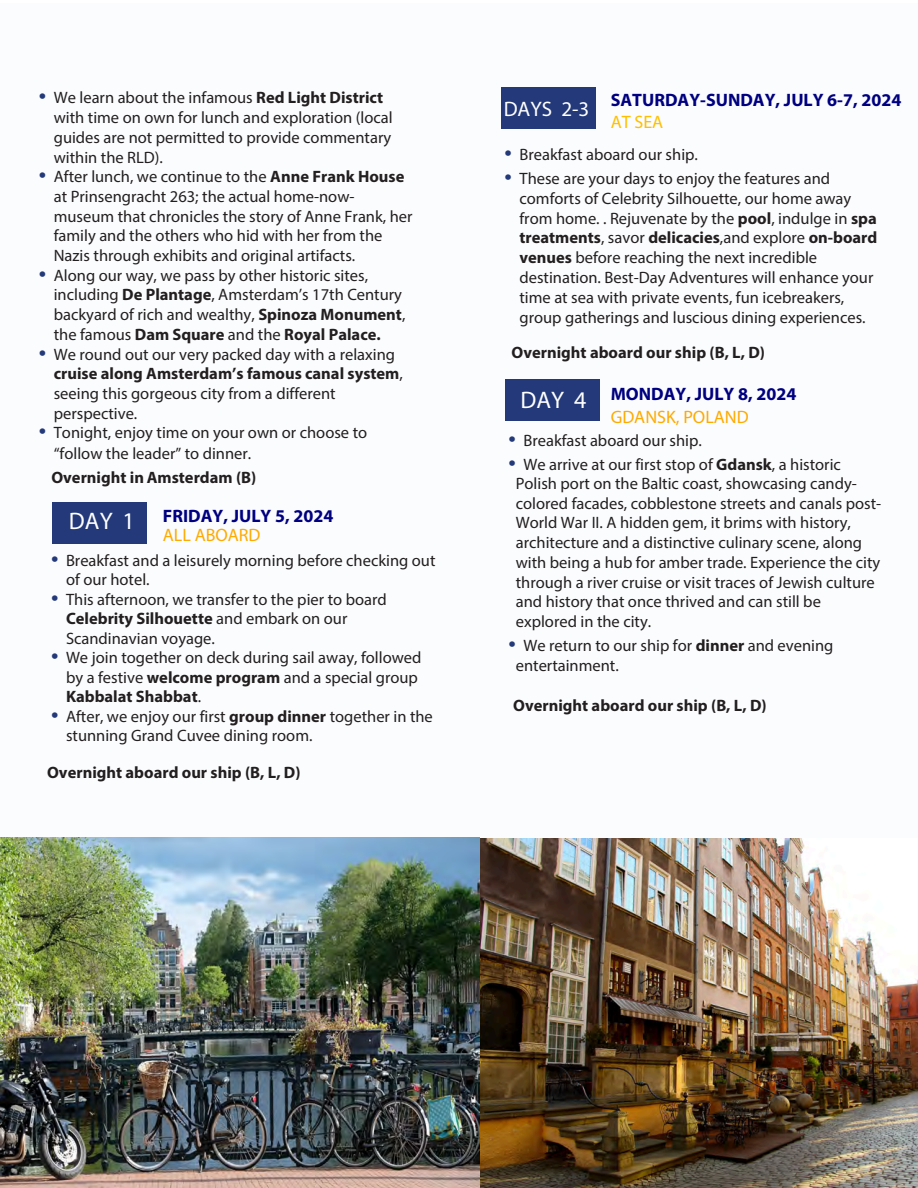
<style>
.page{position:relative;width:918px;height:1188px;background:#fff}
.page>*{position:absolute;margin:0;border:0;box-sizing:border-box;transform-origin:0 0}
.t1{font:24px "Myriad Pro";color:#fff}
.Day_Shading{font:21px "Myriad Pro";color:#fff}
.Day_Tile{font:700 18px/21.6px "Myriad Pro";color:#000080}
.t2{font:18px "Myriad Pro";color:#fa0}
.t3{font:16.5px/19.6px "Myriad Pro";color:#231f20}
.t4{font:700 16.5px "Myriad Pro";color:#231f20}
.s1{font-size:26.4px;color:#233979}
.s2{font-weight:700}
.s3{font-weight:400;font-size:24px;color:#fff}
.s4{font-weight:400;color:#fa0}
.s5{font-weight:400;color:#ffbf00}
</style>
<div class="page">
<div style="left:0;top:3px;width:918px;height:1185px;background:#fafcfe"></div>
<div style="left:501px;top:87px;width:95px;height:42px;background:#233979"></div>
<div style="left:52px;top:502px;width:95px;height:42px;background:#233979"></div>
<img style="left:479px;top:839px;width:439px;height:349px">
<div style="left:505px;top:379px;width:95px;height:41px;background:#233979"></div>
<img style="left:0;top:838px;width:479px;height:350px">
<p class="t3" style="left:54px;top:88px;width:340px;text-indent:-15px"><span class="s1">•</span> We learn about the infamous <span class="s2">Red Light District </span>with time on own for lunch and exploration (local guides are not permitted to provide commentary within the RLD).</p>
<p class="t3" style="left:54px;top:167px;width:360px;text-indent:-15px"><span class="s1">•</span> After lunch, we continue to the <span class="s2">Anne Frank House </span>at Prinsengracht 263; the actual home-now&shy;museum that chronicles the story of Anne Frank, her family and the others who hid with her from the Nazis through exhibits and original artifacts.</p>
<p class="t3" style="left:54px;top:265px;width:353px;text-indent:-15px"><span class="s1">•</span> Along our way, we pass by other historic sites, including <span class="s2">De Plantage</span>, Amsterdam’s 17th Century backyard of rich and wealthy, <span class="s2">Spinoza Monument</span>, the famous <span class="s2">Dam Square</span> and the <span class="s2">Royal Palace.</span></p>
<p class="t3" style="left:54px;top:344px;width:351px;text-indent:-15px"><span class="s1">•</span> We round out our very packed day with a relaxing <span class="s2">cruise along Amsterdam’s famous canal system</span>, seeing this gorgeous city from a different perspective.</p>
<p class="t3" style="left:54px;top:422px;width:315px;line-height:20.4px;text-indent:-15px"><span class="s1">•</span> Tonight, enjoy time on your own or choose to “follow the leader” to dinner.</p>
<p class="t4" style="left:51px;top:466px;width:206px">Overnight in Amsterdam (B)</p>
<p class="Day_Tile" style="left:163px;top:506px;width:172px;line-height:18.9px;text-indent:-94px"><span class="s3">DAY 1</span> FRIDAY, JULY 5, 2024<br><span class="s4">ALL ABOARD</span></p>
<p class="t3" style="left:66px;top:551px;width:371px;line-height:19px;text-indent:-15px"><span class="s1">•</span> Breakfast and a leisurely morning before checking out of our hotel.</p>
<p class="t3" style="left:66px;top:590px;width:322px;text-indent:-15px"><span class="s1">•</span> This afternoon, we transfer to the pier to board<br><span class="s2">Celebrity Silhouette</span> and embark on our<br>Scandinavian voyage.</p>
<p class="t3" style="left:66px;top:648px;width:357px;text-indent:-15px"><span class="s1">•</span> We join together on deck during sail away, followed by a festive <span class="s2">welcome program</span> and a special group<br><span class="s2">Kabbalat Shabbat</span>.</p>
<p class="t3" style="left:66px;top:707px;width:368px;line-height:18.9px;text-indent:-15px"><span class="s1">•</span> After, we enjoy our first <span class="s2">group dinner</span> together in the stunning Grand Cuvee dining room.</p>
<p class="t4" style="left:47px;top:761px;width:255px">Overnight aboard our ship (B, L, D)</p>
<p class="Day_Tile" style="left:611px;top:89px;width:292px">SATURDAY-SUNDAY, JULY 6-7, 2024<br><span class="s5">AT SEA</span></p>
<p class="Day_Shading" style="left:504px;top:96px;width:87px">DAYS 2-3</p>
<p class="t3" style="left:505px;top:145px;width:195px"><span class="s1">•</span> Breakfast aboard our ship.</p>
<p class="t3" style="left:519px;top:168px;width:359px;text-indent:-15px"><span class="s1">•</span> These are your days to enjoy the features and comforts of Celebrity Silhouette, our home away from home. . Rejuvenate by the <span class="s2">pool</span>, indulge in <span class="s2">spa treatments</span>, savor <span class="s2">delicacies</span>,and explore <span class="s2">on-board venues</span> before reaching the next incredible destination. Best-Day Adventures will enhance your time at sea with private events, fun icebreakers, group gatherings and luscious dining experiences.</p>
<p class="t4" style="left:512px;top:342px;width:255px">Overnight aboard our ship (B, L, D)</p>
<p class="Day_Tile" style="left:611px;top:383px;width:187px">MONDAY, JULY 8, 2024</p>
<p class="t2" style="left:611px;top:406px;width:139px">GDANSK, POLAND</p>
<h1 class="t1" style="left:521px;top:385px;width:67px">DAY 4</h1>
<p class="t3" style="left:509px;top:430px;width:195px"><span class="s1">•</span> Breakfast aboard our ship.</p>
<p class="t3" style="left:516px;top:454px;width:367px;text-indent:-7px"><span class="s1">•</span> We arrive at our first stop of <span class="s2">Gdansk</span>, a historic Polish port on the Baltic coast, showcasing candy&shy;colored facades, cobblestone streets and canals post-World War II. A hidden gem, it brims with history, architecture and a distinctive culinary scene, along with being a hub for amber trade. Experience the city through a river cruise or visit traces of Jewish culture and history that once thrived and can still be explored in the city.</p>
<p class="t3" style="left:516px;top:635px;width:319px;text-indent:-7px"><span class="s1">•</span> We return to our ship for <span class="s2">dinner</span> and evening entertainment.</p>
<p class="t4" style="left:513px;top:694px;width:255px">Overnight aboard our ship (B, L, D)</p>
</div>
